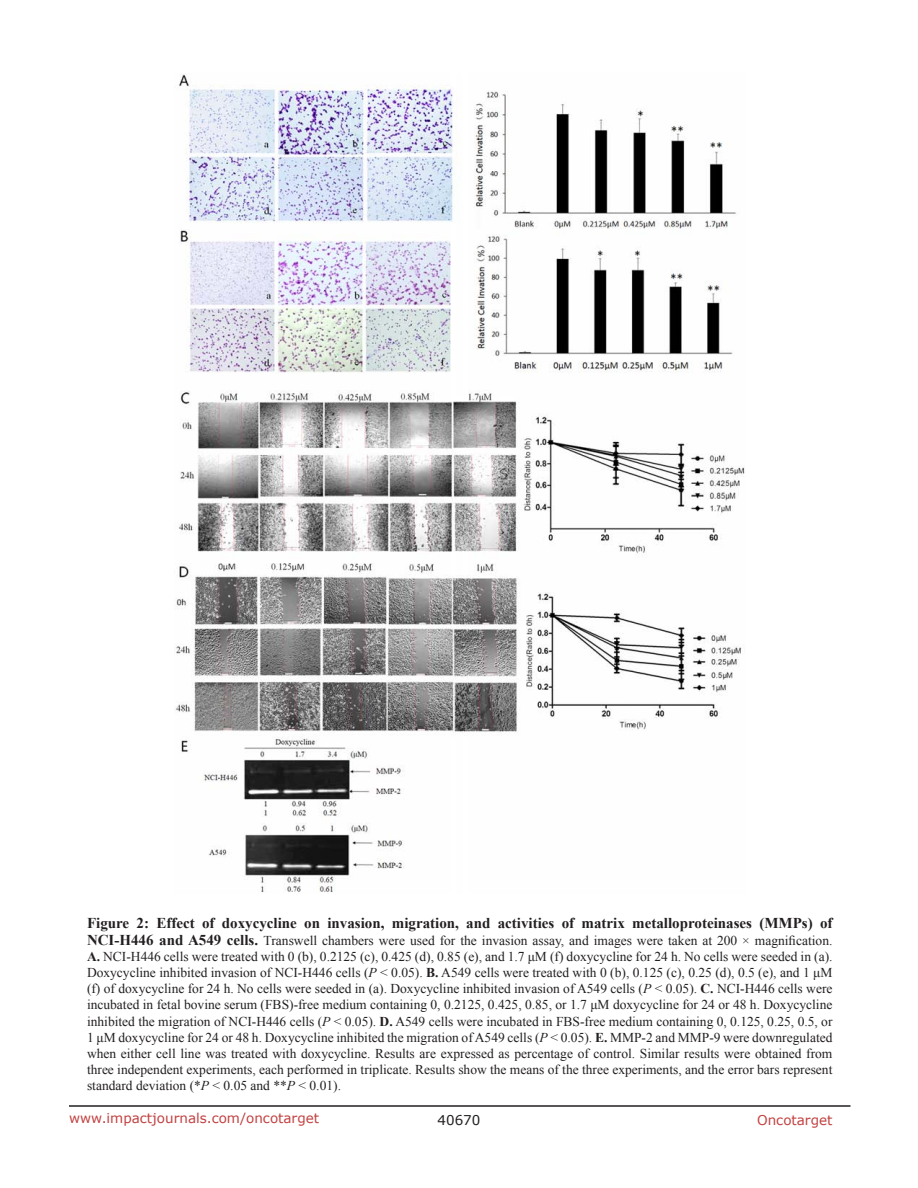
<style>
.page{position:relative;width:918px;height:1188px;background:#fff}
.page>*{position:absolute;margin:0;border:0;box-sizing:border-box;transform-origin:0 0}
.FigureText{font:700 15px "Times New Roman";color:#231f20}
.FigureText-2{font:13.5px/16.2px "Times New Roman";color:#231f20;text-align:justify}
.t1{font:13.5px "Verdana";color:#c24141}
.t2{font:13.5px "Verdana";color:#231f20}
.s1{font-weight:700;font-size:15px}
.s2{font-weight:700}
.s3{font-style:italic}
</style>
<div class="page">
<hr style="left:69px;top:1105px;width:781px;height:2px;background:#231f20">
<img style="left:175px;top:74px;width:570px;height:818px">
<p class="FigureText" style="left:87px;top:913px;width:747px">Figure 2: Effect of doxycycline on invasion, migration, and activities of matrix metalloproteinases (MMPs) of</p>
<p class="FigureText-2" style="left:87px;top:932px;width:747px"><span class="s1">NCI-H446 and A549 cells.</span> Transwell chambers were used for the invasion assay, and images were taken at 200 × magnification.<br><span class="s2">A.</span> NCI-H446 cells were treated with 0 (b), 0.2125 (c), 0.425 (d), 0.85 (e), and 1.7 μM (f) doxycycline for 24 h. No cells were seeded in (a).<br>Doxycycline inhibited invasion of NCI-H446 cells (<span class="s3">P</span> &lt; 0.05). <span class="s2">B.</span> A549 cells were treated with 0 (b), 0.125 (c), 0.25 (d), 0.5 (e), and 1 μM (f) of doxycycline for 24 h. No cells were seeded in (a). Doxycycline inhibited invasion of A549 cells (<span class="s3">P</span> &lt; 0.05). <span class="s2">C.</span> NCI-H446 cells were incubated in fetal bovine serum (FBS)-free medium containing 0, 0.2125, 0.425, 0.85, or 1.7 μM doxycycline for 24 or 48 h. Doxycycline inhibited the migration of NCI-H446 cells (<span class="s3">P</span> &lt; 0.05). <span class="s2">D.</span> A549 cells were incubated in FBS-free medium containing 0, 0.125, 0.25, 0.5, or 1 μM doxycycline for 24 or 48 h. Doxycycline inhibited the migration of A549 cells (<span class="s3">P</span> &lt; 0.05). <span class="s2">E.</span> MMP-2 and MMP-9 were downregulated when either cell line was treated with doxycycline. Results are expressed as percentage of control. Similar results were obtained from three independent experiments, each performed in triplicate. Results show the means of the three experiments, and the error bars represent standard deviation (*<span class="s3">P</span> &lt; 0.05 and **<span class="s3">P</span> &lt; 0.01).</p>
<p class="t1" style="left:69px;top:1109px;width:252px">www.impactjournals.com/oncotarget</p>
<p class="t2" style="left:438px;top:1111px;width:44px">40670</p>
<p class="t1" style="left:757px;top:1111px;width:77px">Oncotarget</p>
</div>
